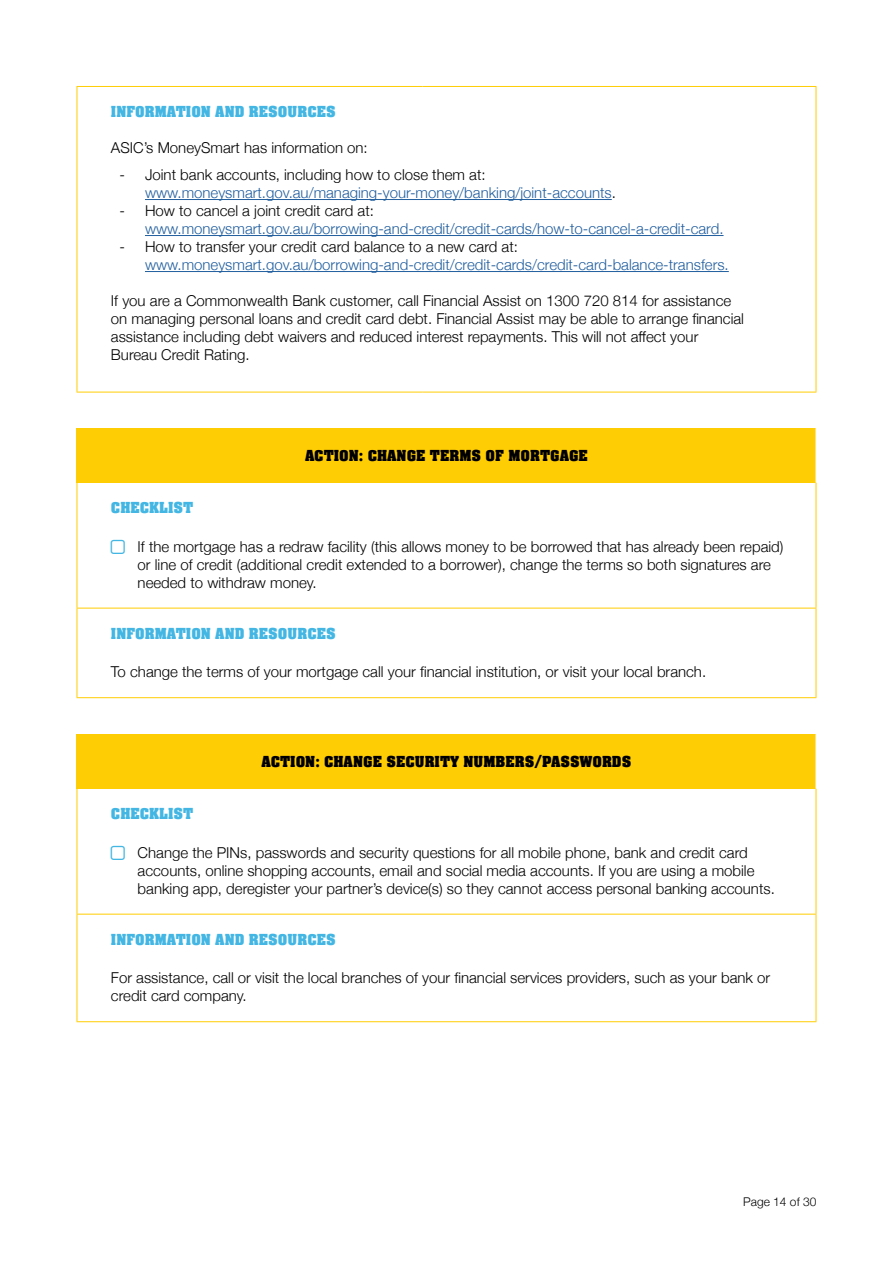
<style>
.page{position:relative;width:893px;height:1263px;background:#fff}
.page>*{position:absolute;margin:0;border:0;box-sizing:border-box;transform-origin:0 0}
.t1{font:700 16.5px "Aachen Com";color:#43b6e3}
.t2{font:700 16.5px "Aachen Com";color:#000}
.t3{font:300 15px/18px "Helvetica Neue";color:#000}
.t4{font:300 15px/18px "Helvetica Neue";color:#215e9e}
.t5{font:300 12px "Helvetica Neue";color:#000}
.s1{color:#000}
</style>
<div class="page">
<hr style="left:77px;top:86px;width:345px;height:1px;background:#ffcd03">
<hr style="left:422px;top:86px;width:394px;height:1px;background:#ffcd03">
<hr style="left:77px;top:87px;width:1px;height:305px;background:#ffcd03">
<hr style="left:816px;top:87px;width:1px;height:305px;background:#ffcd03">
<hr style="left:77px;top:392px;width:345px;height:1px;background:#ffcd03">
<hr style="left:422px;top:392px;width:394px;height:1px;background:#ffcd03">
<hr style="left:145px;top:199px;width:467px;height:1px;background:#215e9e">
<hr style="left:145px;top:235px;width:578px;height:1px;background:#215e9e">
<hr style="left:145px;top:271px;width:584px;height:1px;background:#215e9e">
<div style="left:77px;top:428px;width:739px;height:55px;background:#ffcd03"></div>
<hr style="left:77px;top:483px;width:1px;height:125px;background:#ffcd03">
<hr style="left:816px;top:483px;width:1px;height:125px;background:#ffcd03">
<hr style="left:77px;top:608px;width:1px;height:89px;background:#ffcd03">
<hr style="left:816px;top:608px;width:1px;height:89px;background:#ffcd03">
<hr style="left:77px;top:697px;width:739px;height:1px;background:#ffcd03">
<hr style="left:77px;top:608px;width:739px;height:1px;background:#ffcd03">
<div style="left:77px;top:734px;width:739px;height:55px;background:#ffcd03"></div>
<hr style="left:77px;top:914px;width:739px;height:1px;background:#ffcd03">
<hr style="left:77px;top:789px;width:1px;height:125px;background:#ffcd03">
<hr style="left:816px;top:789px;width:1px;height:125px;background:#ffcd03">
<hr style="left:77px;top:914px;width:1px;height:107px;background:#ffcd03">
<hr style="left:816px;top:914px;width:1px;height:107px;background:#ffcd03">
<hr style="left:77px;top:1021px;width:739px;height:1px;background:#ffcd03">
<p class="t1" style="left:111px;top:103px;width:226px">INFORMATION AND RESOURCES</p>
<p class="t3" style="left:111px;top:138px;width:258px">ASIC’s MoneySmart has information on:</p>
<p class="t4" style="left:145px;top:165px;width:472px;text-indent:-26px"><span class="s1">- Joint bank accounts, including how to close them at: </span>www.moneysmart.gov.au/managing-your-money/banking/joint-accounts<span class="s1">.</span></p>
<p class="t3" style="left:119px;top:201px;width:256px">- How to cancel a joint credit card at:</p>
<p class="t4" style="left:145px;top:219px;width:580px">www.moneysmart.gov.au/borrowing-and-credit/credit-cards/how-to-cancel-a-credit-card.</p>
<p class="t3" style="left:119px;top:237px;width:400px">- How to transfer your credit card balance to a new card at:</p>
<p class="t4" style="left:145px;top:255px;width:585px">www.moneysmart.gov.au/borrowing-and-credit/credit-cards/credit-card-balance-transfers.</p>
<p class="t3" style="left:111px;top:291px;width:634px">If you are a Commonwealth Bank customer, call Financial Assist on 1300 720 814 for assistance on managing personal loans and credit card debt. Financial Assist may be able to arrange financial assistance including debt waivers and reduced interest repayments. This will not affect your Bureau Credit Rating.</p>
<p class="t2" style="left:305px;top:446px;width:284px">ACTION: CHANGE TERMS OF MORTGAGE</p>
<p class="t1" style="left:111px;top:499px;width:84px">CHECKLIST</p>
<p class="t3" style="left:138px;top:537px;width:647px">If the mortgage has a redraw facility (this allows money to be borrowed that has already been repaid) or line of credit (additional credit extended to a borrower), change the terms so both signatures are needed to withdraw money.</p>
<p class="t1" style="left:111px;top:624px;width:226px">INFORMATION AND RESOURCES</p>
<p class="t3" style="left:111px;top:661px;width:597px">To change the terms of your mortgage call your financial institution, or visit your local branch.</p>
<p class="t2" style="left:261px;top:752px;width:371px">ACTION: CHANGE SECURITY NUMBERS/PASSWORDS</p>
<p class="t1" style="left:111px;top:805px;width:84px">CHECKLIST</p>
<p class="t3" style="left:138px;top:843px;width:639px">Change the PINs, passwords and security questions for all mobile phone, bank and credit card accounts, online shopping accounts, email and social media accounts. If you are using a mobile banking app, deregister your partner’s device(s) so they cannot access personal banking accounts.</p>
<p class="t1" style="left:111px;top:930px;width:226px">INFORMATION AND RESOURCES</p>
<p class="t3" style="left:111px;top:967px;width:661px">For assistance, call or visit the local branches of your financial services providers, such as your bank or credit card company.</p>
<p class="t5" style="left:743px;top:1191px;width:75px">Page 14 of 30</p>
</div>
